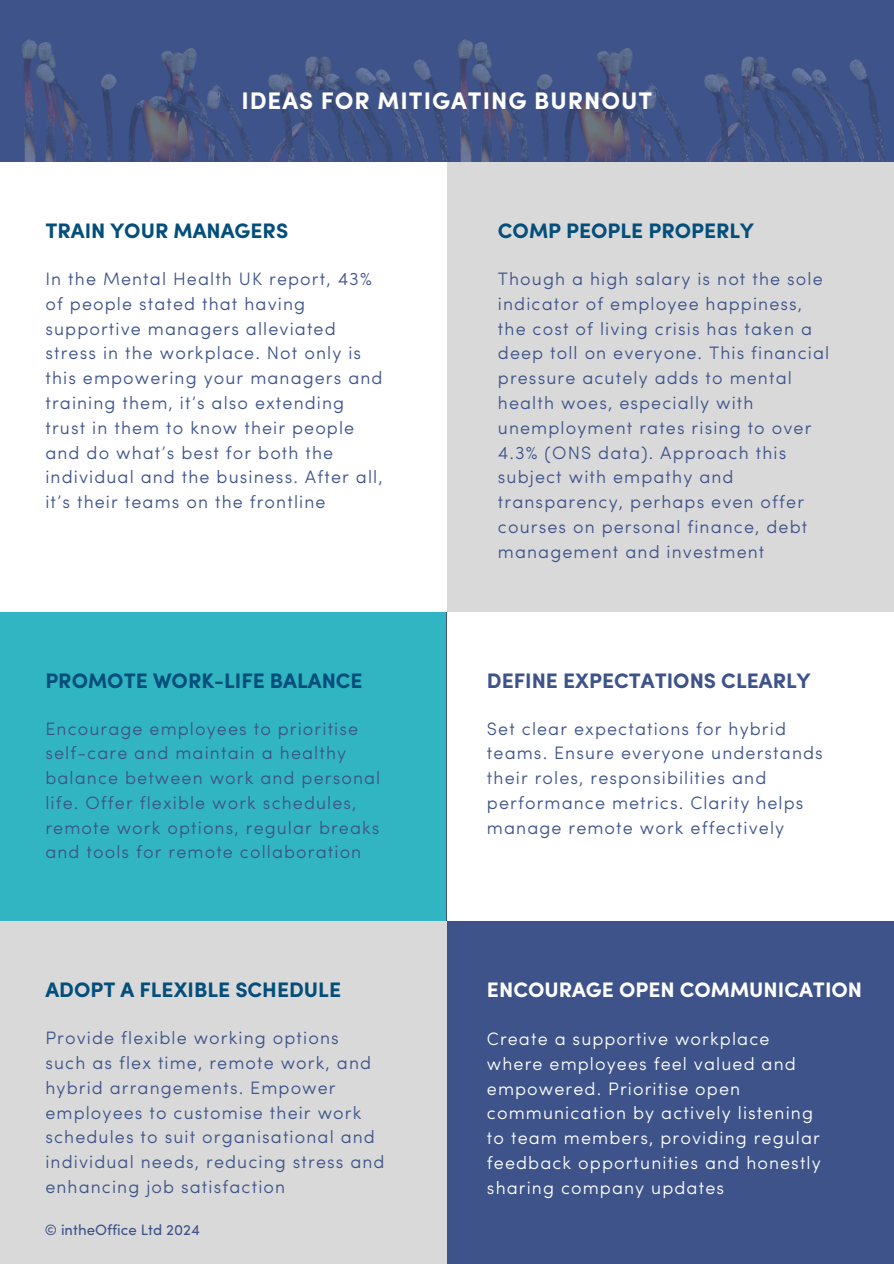
<style>
.page{position:relative;width:894px;height:1264px;background:#fff}
.page>*{position:absolute;margin:0;border:0;box-sizing:border-box;transform-origin:0 0}
.t1{font:700 24px "Sofia Pro";letter-spacing:.04em;color:#fff}
.t2{font:700 21px "Sofia Pro";color:#034e7b}
.t3{font:700 21px "Sofia Pro";color:#fff}
.t4{font:700 21px "Sofia Pro";color:#3d538a}
.t5{font:300 18px/24.8px "Sofia Pro";letter-spacing:.06em;color:#3d538a}
.t6{font:300 18px/24.8px "Sofia Pro";letter-spacing:.06em;color:#fff}
.t7{font:15px "Sofia Pro";color:#3d538a}
</style>
<div class="page">
<div style="left:0;top:0;width:893px;height:1263px;background:#3d538a"></div>
<div style="left:446px;top:163px;width:447px;height:449px;background:#d9d9d9"></div>
<div style="left:0;top:163px;width:446px;height:449px;background:#fff"></div>
<div style="left:0;top:612px;width:446px;height:309px;background:#32b5c2"></div>
<div style="left:446px;top:612px;width:447px;height:309px;background:#fff"></div>
<div style="left:0;top:921px;width:446px;height:342px;background:#d9d9d9"></div>
<img style="left:458px;top:39px;width:427px;height:123px">
<img style="left:22px;top:39px;width:427px;height:123px">
<h3 class="t1" style="left:241px;top:91px;width:412px">IDEAS FOR MITIGATING BURNOUT</h3>
<h3 class="t2" style="left:45px;top:223px;width:244px">TRAIN YOUR MANAGERS</h3>
<p class="t2" style="left:498px;top:223px;width:257px">COMP PEOPLE PROPERLY</p>
<h2 class="t5" style="left:45px;top:268px;width:339px">In the Mental Health UK report, 43% of people stated that having supportive managers alleviated stress in the workplace. Not only is this empowering your managers and training them, it’s also extending trust in them to know their people and do what’s best for both the individual and the business. After all, it’s their teams on the frontline</h2>
<h2 class="t5" style="left:498px;top:268px;width:333px">Though a high salary is not the sole indicator of employee happiness, the cost of living crisis has taken a deep toll on everyone. This financial pressure acutely adds to mental health woes, especially with unemployment rates rising to over<br>4.3% (ONS data). Approach this subject with empathy and transparency, perhaps even offer courses on personal finance, debt management and investment</h2>
<h1 class="t2" style="left:45px;top:672px;width:319px">PROMOTE WORK-LIFE BALANCE</h1>
<h3 class="t4" style="left:487px;top:672px;width:325px">DEFINE EXPECTATIONS CLEARLY</h3>
<p class="t5" style="left:45px;top:717px;width:336px">Encourage employees to prioritise self-care and maintain a healthy balance between work and personal life. Offer flexible work schedules, remote work options, regular breaks and tools for remote collaboration</p>
<h2 class="t5" style="left:487px;top:717px;width:337px">Set clear expectations for hybrid teams. Ensure everyone understands their roles, responsibilities and performance metrics. Clarity helps manage remote work effectively</h2>
<h3 class="t2" style="left:45px;top:981px;width:297px">ADOPT A FLEXIBLE SCHEDULE</h3>
<h3 class="t3" style="left:487px;top:981px;width:376px">ENCOURAGE OPEN COMMUNICATION</h3>
<h2 class="t5" style="left:45px;top:1027px;width:340px">Provide flexible working options<br>such as flex time, remote work, and hybrid arrangements. Empower employees to customise their work schedules to suit organisational and individual needs, reducing stress and enhancing job satisfaction</h2>
<h2 class="t6" style="left:487px;top:1028px;width:335px">Create a supportive workplace where employees feel valued and empowered. Prioritise open communication by actively listening to team members, providing regular feedback opportunities and honestly sharing company updates</h2>
<p class="t7" style="left:45px;top:1224px;width:156px">© intheOffice Ltd 2024</p>
</div>
